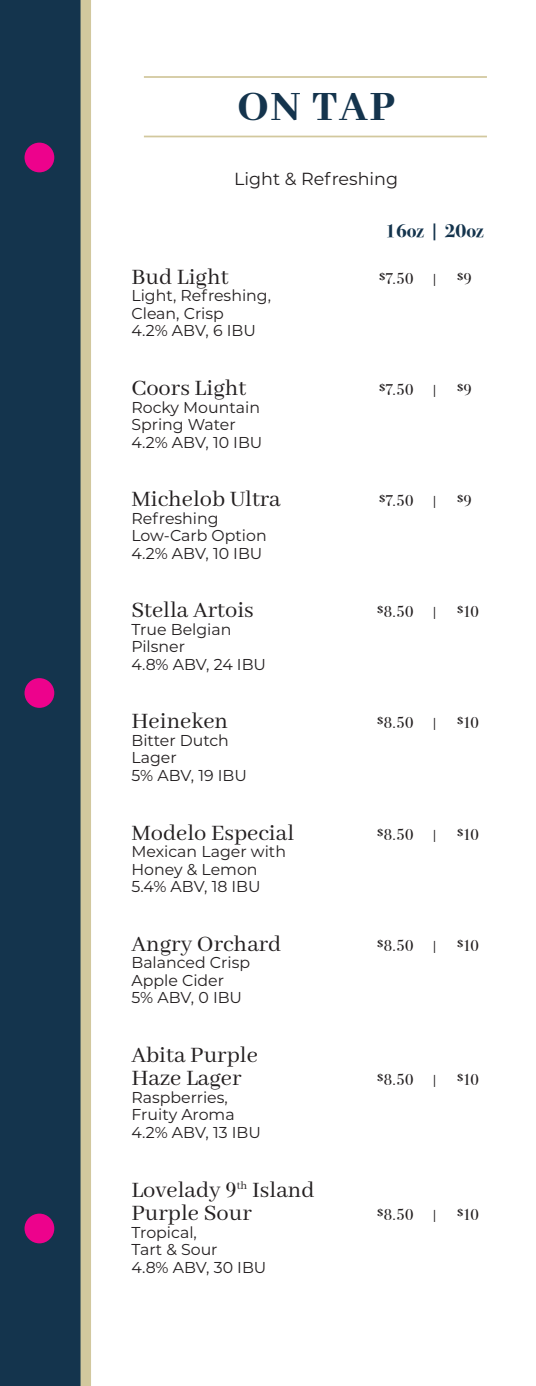
<style>
.page{position:relative;width:536px;height:1386px;background:#fff}
.page>*{position:absolute;margin:0;border:0;box-sizing:border-box;transform-origin:0 0}
.t1{font:800 45.5px "Abhaya Libre";color:#14344d}
.t2{font:24.5px/23.6px "Abhaya Libre";color:#231f20}
.t3{font:700 19.25px "Bodoni Svty Two ITCTT";color:#14344d}
.t4{font:17.5px "Montserrat";color:#231f20}
.t5{font:15.75px/17.5px "Montserrat";color:#231f20}
.t6{font:15.75px "Bodoni Svty Two ITCTT";letter-spacing:.005em;color:#231f20}
.t7{font:800 11.38px "Abhaya Libre";color:#231f20}
.s1{font-family:"Abhaya Libre"}
.s2{font-family:"Bodoni Svty Two ITCTT";font-weight:400;font-size:15.75px}
.s3{font-family:"Bodoni Svty Two ITCTT";font-size:21px}
</style>
<div class="page">
<hr style="left:144px;top:76px;width:342px;height:2px;background:#d2c89e">
<hr style="left:144px;top:136px;width:342px;height:1px;background:#d2c89e">
<svg style="left:0;top:0;width:91px;height:1386px;background:#2a4556"></svg>
<div style="left:24px;top:143px;width:30px;height:29px;background:#ed028c;border-radius:50%"></div>
<div style="left:24px;top:678px;width:30px;height:30px;background:#ed028c;border-radius:50%"></div>
<div style="left:24px;top:1214px;width:30px;height:29px;background:#ed028c;border-radius:50%"></div>
<h1 class="t1" style="left:237px;top:82px;width:158px">ON TAP</h1>
<p class="t4" style="left:234px;top:167px;width:165px">Light &amp; Refreshing</p>
<p class="t3" style="left:385px;top:214px;width:100px">16oz | 20oz</p>
<h2 class="t2" style="left:131px;top:266px;width:99px">Bud Light</h2>
<p class="t6" style="left:379px;top:266px;width:59px"><sup>$</sup>7.50 <span class="s1">|</span></p>
<p class="t7" style="left:457px;top:270px;width:16px">$<span class="s2">9</span></p>
<p class="t5" style="left:131px;top:287px;width:141px">Light, Refreshing,<br>Clean, Crisp<br>4.2% ABV, 6 IBU</p>
<h2 class="t2" style="left:131px;top:377px;width:116px">Coors Light</h2>
<p class="t6" style="left:379px;top:377px;width:59px"><sup>$</sup>7.50 <span class="s1">|</span></p>
<p class="t7" style="left:457px;top:381px;width:16px">$<span class="s2">9</span></p>
<p class="t5" style="left:131px;top:398px;width:132px">Rocky Mountain<br>Spring Water<br>4.2% ABV, 10 IBU</p>
<h2 class="t2" style="left:131px;top:488px;width:151px">Michelob Ultra</h2>
<p class="t6" style="left:379px;top:488px;width:59px"><sup>$</sup>7.50 <span class="s1">|</span></p>
<p class="t7" style="left:457px;top:493px;width:16px">$<span class="s2">9</span></p>
<p class="t5" style="left:131px;top:509px;width:137px">Refreshing<br>Low-Carb Option<br>4.2% ABV, 10 IBU</p>
<h2 class="t2" style="left:131px;top:599px;width:124px">Stella Artois</h2>
<p class="t6" style="left:377px;top:599px;width:61px"><sup>$</sup>8.50 <span class="s1">|</span></p>
<p class="t6" style="left:457px;top:599px;width:23px"><sup>$</sup>10</p>
<p class="t5" style="left:131px;top:620px;width:136px">True Belgian<br>Pilsner<br>4.8% ABV, 24 IBU</p>
<h2 class="t2" style="left:131px;top:710px;width:98px">Heineken</h2>
<p class="t6" style="left:377px;top:710px;width:61px"><sup>$</sup>8.50 <span class="s1">|</span></p>
<p class="t6" style="left:457px;top:710px;width:23px"><sup>$</sup>10</p>
<p class="t5" style="left:131px;top:731px;width:117px">Bitter Dutch<br>Lager<br>5% ABV, 19 IBU</p>
<h2 class="t2" style="left:131px;top:822px;width:164px">Modelo Especial</h2>
<p class="t6" style="left:377px;top:821px;width:61px"><sup>$</sup>8.50 <span class="s1">|</span></p>
<p class="t6" style="left:457px;top:821px;width:23px"><sup>$</sup>10</p>
<p class="t5" style="left:131px;top:842px;width:156px">Mexican Lager with<br>Honey &amp; Lemon<br>5.4% ABV, 18 IBU</p>
<h2 class="t2" style="left:131px;top:933px;width:151px">Angry Orchard</h2>
<p class="t6" style="left:377px;top:932px;width:61px"><sup>$</sup>8.50 <span class="s1">|</span></p>
<p class="t6" style="left:457px;top:932px;width:23px"><sup>$</sup>10</p>
<p class="t5" style="left:131px;top:953px;width:120px">Balanced Crisp<br>Apple Cider<br>5% ABV, 0 IBU</p>
<h2 class="t2" style="left:131px;top:1044px;width:128px">Abita Purple<br>Haze Lager</h2>
<p class="t5" style="left:131px;top:1088px;width:131px">Raspberries,<br>Fruity Aroma<br>4.2% ABV, 13 IBU</p>
<h2 class="t2" style="left:131px;top:1179px;width:185px">Lovelady <span class="s3">9</span><sup>th</sup> Island<br>Purple Sour</h2>
<p class="t5" style="left:131px;top:1223px;width:136px">Tropical,<br>Tart &amp; Sour<br>4.8% ABV, 30 IBU</p>
<p class="t6" style="left:377px;top:1067px;width:61px"><sup>$</sup>8.50 <span class="s1">|</span></p>
<p class="t6" style="left:457px;top:1067px;width:23px"><sup>$</sup>10</p>
<p class="t6" style="left:377px;top:1202px;width:61px"><sup>$</sup>8.50 <span class="s1">|</span></p>
<p class="t6" style="left:457px;top:1202px;width:23px"><sup>$</sup>10</p>
</div>
